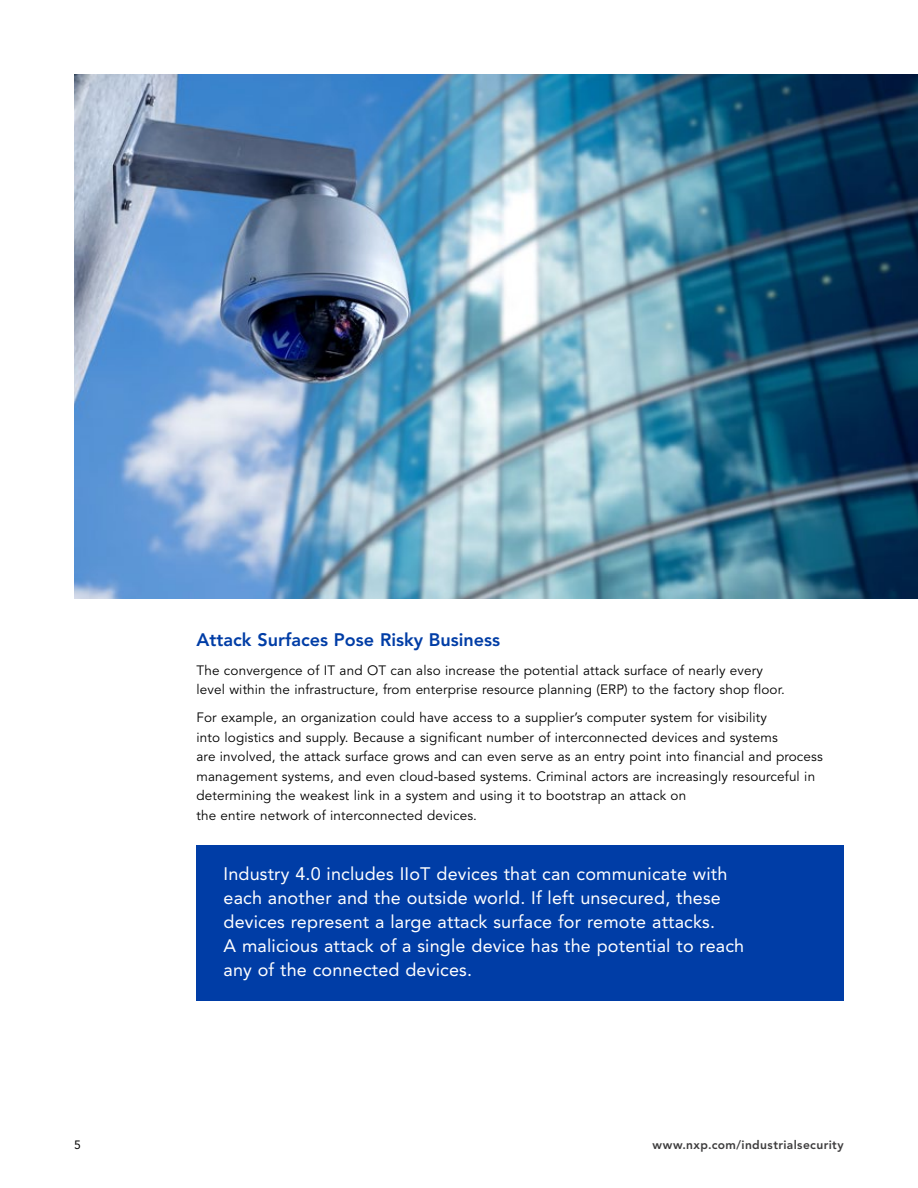
<style>
.page{position:relative;width:918px;height:1188px;background:#fff}
.page>*{position:absolute;margin:0;border:0;box-sizing:border-box;transform-origin:0 0}
.t1{font:18px/24px "Avenir LT Std";letter-spacing:.01em;color:#fff}
.t2{font:800 18px "Avenir LT Std";color:#003da6}
.t3{font:13.5px/19.5px "Avenir LT Std";letter-spacing:.01em;color:#000}
.t4{font:800 12px "Avenir LT Std";letter-spacing:.035em;color:#3d3c3d}
.t5{font:12px "Avenir LT Std";color:#000}
</style>
<div class="page">
<div style="left:196px;top:845px;width:648px;height:156px;background:#003da6"></div>
<img style="left:74px;top:74px;width:844px;height:525px">
<h1 class="t2" style="left:196px;top:630px;width:305px">Attack Surfaces Pose Risky Business</h1>
<p class="t3" style="left:196px;top:661px;width:590px">The convergence of IT and OT can also increase the potential attack surface of nearly every level within the infrastructure, from enterprise resource planning (ERP) to the factory shop floor.</p>
<p class="t3" style="left:196px;top:708px;width:628px">For example, an organization could have access to a supplier’s computer system for visibility<br>into logistics and supply. Because a significant number of interconnected devices and systems<br>are involved, the attack surface grows and can even serve as an entry point into financial and process management systems, and even cloud-based systems. Criminal actors are increasingly resourceful in determining the weakest link in a system and using it to bootstrap an attack on<br>the entire network of interconnected devices.</p>
<p class="t1" style="left:224px;top:862px;width:522px">Industry 4.0 includes IIoT devices that can communicate with each another and the outside world. If left unsecured, these devices represent a large attack surface for remote attacks.<br>A malicious attack of a single device has the potential to reach any of the connected devices.</p>
<p class="t5" style="left:74px;top:1137px;width:8px">5</p>
<p class="t4" style="left:652px;top:1137px;width:193px">www.nxp.com/industrialsecurity</p>
</div>
